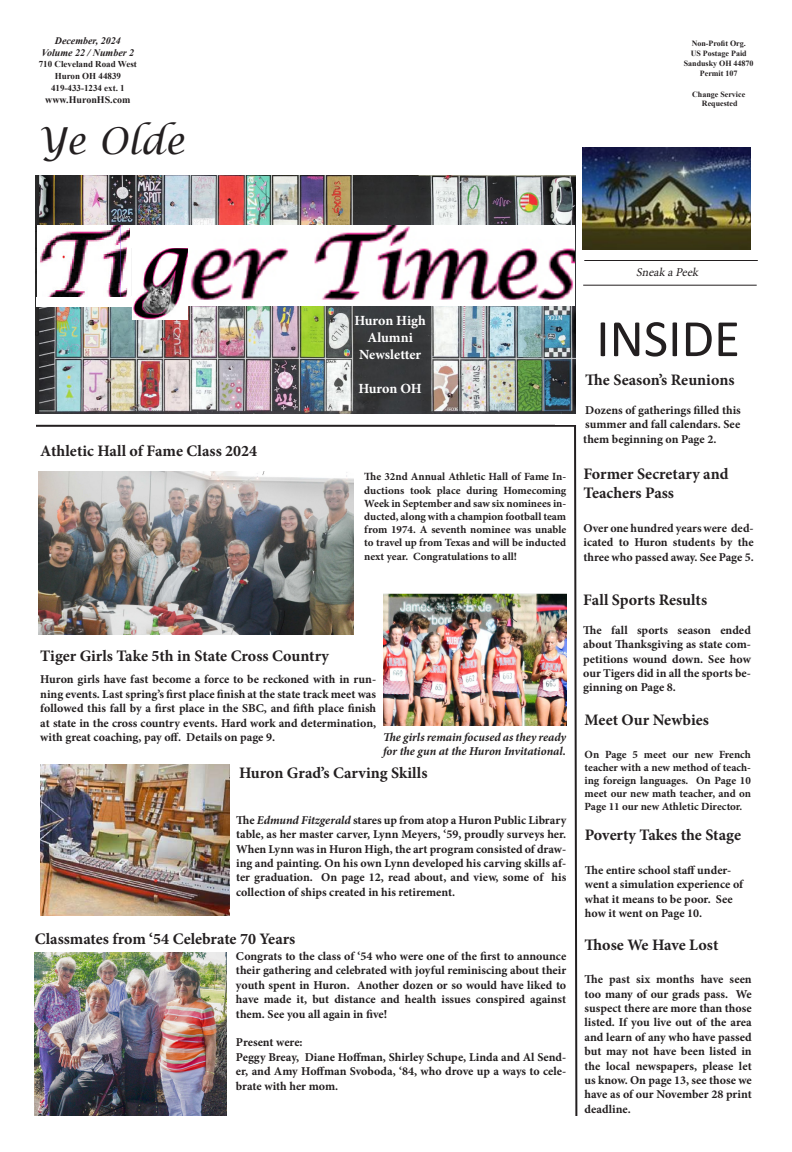
<style>
.page{position:relative;width:792px;height:1152px;background:#fff}
.page>*{position:absolute;margin:0;border:0;box-sizing:border-box;transform-origin:0 0}
.t1{font:53px "Calibri";color:#231f20}
.t2{font:italic 37px "Lucida Calligraphy";color:#231f20}
.t3{font:700 16px/19.2px "Minion Pro";color:#231f20}
.t4{font:700 14px/16.8px "Minion Pro";letter-spacing:-.005em;color:#fff;text-align:center}
.t5{font:700 12px/14.4px "Minion Pro";color:#231f20;text-align:justify}
.t6{font:italic 700 12px/14.4px "Minion Pro";letter-spacing:-.005em;color:#231f20}
.t7{font:italic 12px "Minion Pro";color:#231f20}
.t8{font:700 11px/13.2px "Minion Pro";color:#231f20;text-align:justify}
.t9{font:italic 700 10px "Times New Roman";color:#231f20}
.t10{font:700 10px "Times New Roman";color:#231f20}
.t11{font:700 9px "Times New Roman";color:#231f20}
.t12{font:700 8px "Times New Roman";color:#231f20}
.s1{font-style:italic}
</style>
<div class="page">
<hr style="left:583px;top:285px;width:174px;height:1px;background:#231f20">
<hr style="left:584px;top:260px;width:174px;height:1px;background:#231f20">
<hr style="left:36px;top:425px;width:539px;height:2px;background:#231f20">
<svg style="left:573px;top:318px;width:5px;height:798px"></svg>
<img style="left:35px;top:952px;width:192px;height:164px">
<img style="left:36px;top:175px;width:539px;height:239px">
<img style="left:189px;top:225px;width:385px;height:81px">
<img style="left:37px;top:225px;width:92px;height:72px">
<img style="left:132px;top:248px;width:55px;height:72px">
<div style="left:127px;top:245px;width:5px;height:52px;background:#fff;border:1px solid #fff"></div>
<div style="left:130px;top:225px;width:73px;height:23px;background:#fff"></div>
<div style="left:555px;top:414px;width:23px;height:11px;background:#fff"></div>
<div style="left:36px;top:297px;width:97px;height:10px;background:#fff"></div>
<img style="left:40px;top:764px;width:189px;height:152px">
<img style="left:39px;top:472px;width:315px;height:163px">
<img style="left:383px;top:593px;width:183px;height:133px">
<img style="left:582px;top:148px;width:169px;height:102px">
<p class="t9" style="left:55px;top:34px;width:68px">December, 2024</p>
<p class="t9" style="left:41px;top:46px;width:94px">Volume 22 / Number 2</p>
<p class="t11" style="left:39px;top:57px;width:100px">710 Cleveland Road West</p>
<p class="t11" style="left:55px;top:69px;width:68px">Huron OH 44839</p>
<p class="t11" style="left:51px;top:81px;width:75px">419-433-1234 ext. 1</p>
<p class="t10" style="left:45px;top:92px;width:87px">www.HuronHS.com</p>
<p class="t2" style="left:36px;top:118px;width:150px">Ye Olde</p>
<p class="t12" style="left:692px;top:38px;width:56px">Non-Profit Org.</p>
<p class="t12" style="left:691px;top:48px;width:57px">US Postage Paid</p>
<p class="t12" style="left:684px;top:57px;width:71px">Sandusky OH 44870</p>
<p class="t12" style="left:700px;top:68px;width:39px">Permit 107</p>
<p class="t12" style="left:692px;top:88px;width:55px">Change Service</p>
<p class="t12" style="left:702px;top:98px;width:37px">Requested</p>
<p class="t3" style="left:40px;top:441px;width:219px">Athletic Hall of Fame Class 2024</p>
<p class="t4" style="left:354px;top:312px;width:73px">Huron High<br>Alumni</p>
<p class="t4" style="left:359px;top:346px;width:64px">Newsletter</p>
<p class="t4" style="left:358px;top:380px;width:65px">Huron OH</p>
<p class="t8" style="left:364px;top:470px;width:203px">The 32nd Annual Athletic Hall of Fame In&shy;ductions took place during Homecoming Week in September and saw six nominees in&shy;ducted, along with a champion football team from 1974. A seventh nominee was unable to travel up from Texas and will be inducted next year. Congratulations to all!</p>
<p class="t3" style="left:40px;top:646px;width:290px">Tiger Girls Take 5th in State Cross Country</p>
<p class="t5" style="left:40px;top:672px;width:337px">Huron girls have fast become a force to be reckoned with in run&shy;ning events. Last spring’s first place finish at the state track meet was followed this fall by a first place in the SBC, and fifth place finish at state in the cross country events. Hard work and determination, with great coaching, pay off. Details on page 9.</p>
<p class="t6" style="left:383px;top:730px;width:185px">The girls remain focused as they ready for the gun at the Huron Invitational.</p>
<p class="t3" style="left:239px;top:763px;width:190px">Huron Grad’s Carving Skills</p>
<p class="t5" style="left:236px;top:813px;width:332px">The <span class="s1">Edmund Fitzgerald</span> stares up from atop a Huron Public Library table, as her master carver, Lynn Meyers, ‘59, proudly surveys her.<br>When Lynn was in Huron High, the art program consisted of draw&shy;ing and painting. On his own Lynn developed his carving skills af&shy;ter graduation. On page 12, read about, and view, some of his collection of ships created in his retirement.</p>
<p class="t3" style="left:35px;top:929px;width:262px">Classmates from ‘54 Celebrate 70 Years</p>
<p class="t5" style="left:236px;top:949px;width:332px">Congrats to the class of ‘54 who were one of the first to announce their gathering and celebrated with joyful reminiscing about their youth spent in Huron. Another dozen or so would have liked to have made it, but distance and health issues conspired against them. See you all again in five!</p>
<p class="t5" style="left:236px;top:1035px;width:68px">Present were:</p>
<p class="t5" style="left:236px;top:1050px;width:332px">Peggy Breay, Diane Hoffman, Shirley Schupe, Linda and Al Send&shy;er, and Amy Hoffman Svoboda, ‘84, who drove up a ways to cele&shy;brate with her mom.</p>
<p class="t7" style="left:636px;top:264px;width:66px">Sneak aPeek</p>
<p class="t1" style="left:596px;top:302px;width:145px">INSIDE</p>
<p class="t3" style="left:585px;top:370px;width:151px">The Season’s Reunions</p>
<p class="t5" style="left:583px;top:403px;width:159px">Dozens of gatherings filled this summer and fall calendars. See them beginning on Page 2.</p>
<p class="t3" style="left:583px;top:464px;width:147px">Former Secretary and<br>Teachers Pass</p>
<p class="t5" style="left:583px;top:521px;width:172px">Over one hundred years were ded&shy;icated to Huron students by the three who passed away. See Page 5.</p>
<p class="t3" style="left:583px;top:590px;width:125px">Fall Sports Results</p>
<p class="t5" style="left:583px;top:623px;width:169px">The fall sports season ended about Thanksgiving as state com&shy;petitions wound down. See how our Tigers did in all the sports be&shy;ginning on Page 8.</p>
<p class="t3" style="left:585px;top:710px;width:126px">Meet Our Newbies</p>
<p class="t8" style="left:585px;top:747px;width:168px">On Page 5 meet our new French teacher with a new method of teach&shy;ing foreign languages. On Page 10 meet our new math teacher, and on Page 11 our new Athletic Director.</p>
<p class="t3" style="left:585px;top:826px;width:158px">Poverty Takes the Stage</p>
<p class="t5" style="left:585px;top:863px;width:160px;text-align:left">The entire school staff under&shy;went a simulation experience of what it means to be poor. See how it went on Page 10.</p>
<p class="t3" style="left:585px;top:935px;width:135px">Those We Have Lost</p>
<p class="t5" style="left:585px;top:972px;width:169px">The past six months have seen too many of our grads pass. We suspect there are more than those listed. If you live out of the area and learn of any who have passed but may not have been listed in the local newspapers, please let us know. On page 13, see those we have as of our November 28 print deadline.</p>
</div>
